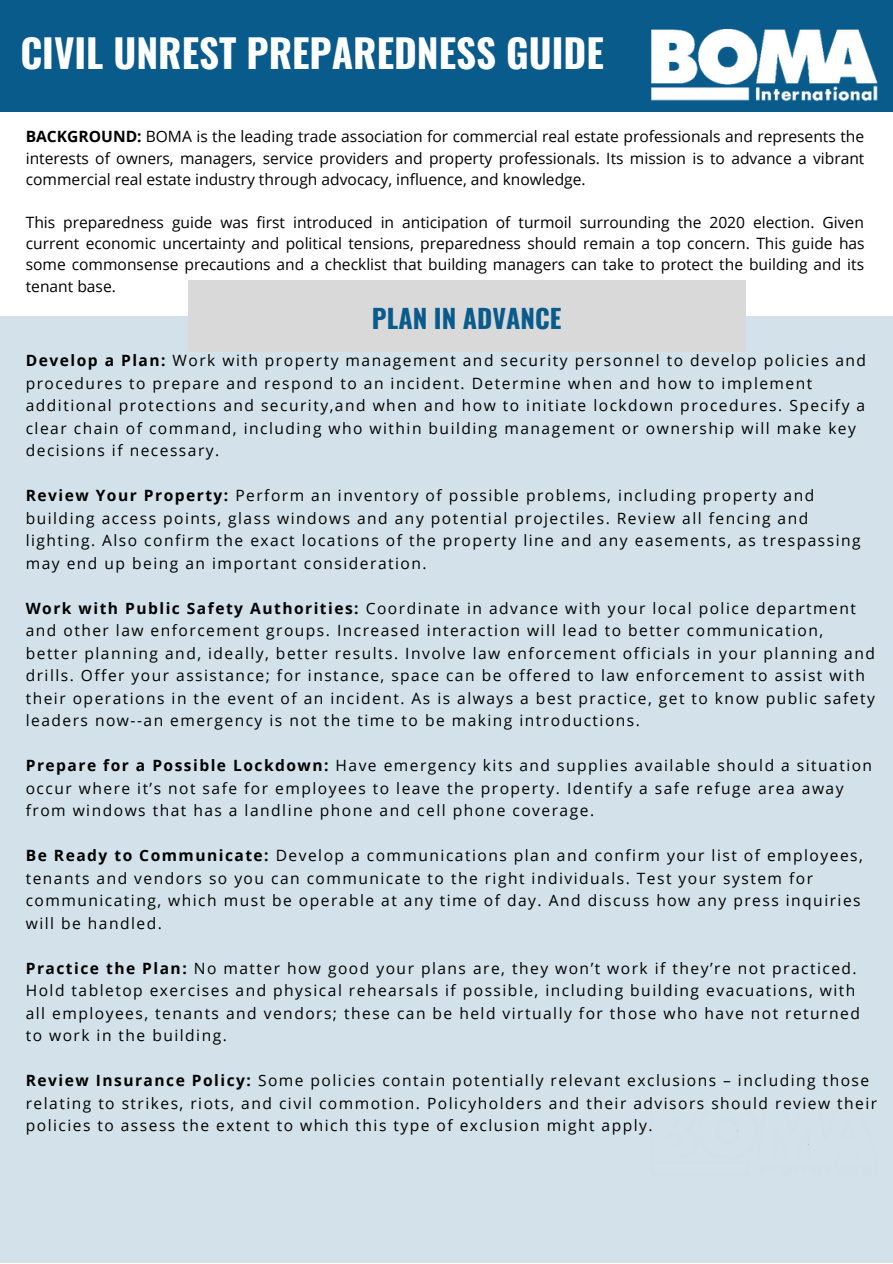
<style>
.page{position:relative;width:893px;height:1264px;background:#fff}
.page>*{position:absolute;margin:0;border:0;box-sizing:border-box;transform-origin:0 0}
.t1{font:700 39px "Oswald";color:#fff}
.t2{font:700 25.95px "Oswald";color:#095b8b}
.t3{font:15.6px/22.5px "Open Sans";letter-spacing:.095em;color:#000}
.s1{font-weight:700}
</style>
<div class="page">
<div style="left:0;top:0;width:892px;height:111px;background:#095b8b"></div>
<img style="left:651px;top:29px;width:227px;height:73px">
<div style="left:0;top:316px;width:892px;height:946px;background:#d3e2ea"></div>
<div style="left:188px;top:280px;width:557px;height:72px;background:#d9d9d9"></div>
<h1 class="t1" style="left:20px;top:23px;width:585px">CIVIL UNREST PREPAREDNESS GUIDE</h1>
<p class="t3" style="left:26px;top:126px;width:840px;line-height:21.3px;text-align:justify"><span class="s1">BACKGROUND:</span> BOMA is the leading trade association for commercial real estate professionals and represents the interests of owners, managers, service providers and property professionals. Its mission is to advance a vibrant commercial real estate industry through advocacy, influence, and knowledge.</p>
<p class="t3" style="left:26px;top:211px;width:840px;line-height:21.3px;text-align:justify">This preparedness guide was first introduced in anticipation of turmoil surrounding the 2020 election. Given current economic uncertainty and political tensions, preparedness should remain a top concern. This guide has some commonsense precautions and a checklist that building managers can take to protect the building and its tenant base.</p>
<h2 class="t2" style="left:372px;top:297px;width:191px">PLAN IN ADVANCE</h2>
<p class="t3" style="left:26px;top:349px;width:841px"><span class="s1">Develop a Plan:</span> Work with property management and security personnel to develop policies and procedures to prepare and respond to an incident. Determine when and how to implement additional protections and security,and when and how to initiate lockdown procedures. Specify a clear chain of command, including who within building management or ownership will make key decisions if necessary.</p>
<p class="t3" style="left:26px;top:484px;width:836px"><span class="s1">Review Your Property:</span> Perform an inventory of possible problems, including property and building access points, glass windows and any potential projectiles. Review all fencing and lighting. Also confirm the exact locations of the property line and any easements, as trespassing may end up being an important consideration.</p>
<p class="t3" style="left:26px;top:596px;width:850px"><span class="s1">Work with Public Safety Authorities:</span> Coordinate in advance with your local police department and other law enforcement groups. Increased interaction will lead to better communication, better planning and, ideally, better results. Involve law enforcement officials in your planning and drills. Offer your assistance; for instance, space can be offered to law enforcement to assist with their operations in the event of an incident. As is always a best practice, get to know public safety leaders now--an emergency is not the time to be making introductions.</p>
<p class="t3" style="left:26px;top:754px;width:847px"><span class="s1">Prepare for a Possible Lockdown:</span> Have emergency kits and supplies available should a situation occur where it’s not safe for employees to leave the property. Identify a safe refuge area away from windows that has a landline phone and cell phone coverage.</p>
<p class="t3" style="left:26px;top:844px;width:838px"><span class="s1">Be Ready to Communicate:</span> Develop a communications plan and confirm your list of employees, tenants and vendors so you can communicate to the right individuals. Test your system for communicating, which must be operable at any time of day. And discuss how any press inquiries will be handled.</p>
<p class="t3" style="left:26px;top:956px;width:835px"><span class="s1">Practice the Plan:</span> No matter how good your plans are, they won’t work if they’re not practiced.<br>Hold tabletop exercises and physical rehearsals if possible, including building evacuations, with all employees, tenants and vendors; these can be held virtually for those who have not returned to work in the building.</p>
<p class="t3" style="left:26px;top:1068px;width:853px"><span class="s1">Review Insurance Policy:</span> Some policies contain potentially relevant exclusions – including those relating to strikes, riots, and civil commotion. Policyholders and their advisors should review their policies to assess the extent to which this type of exclusion might apply.</p>
</div>
